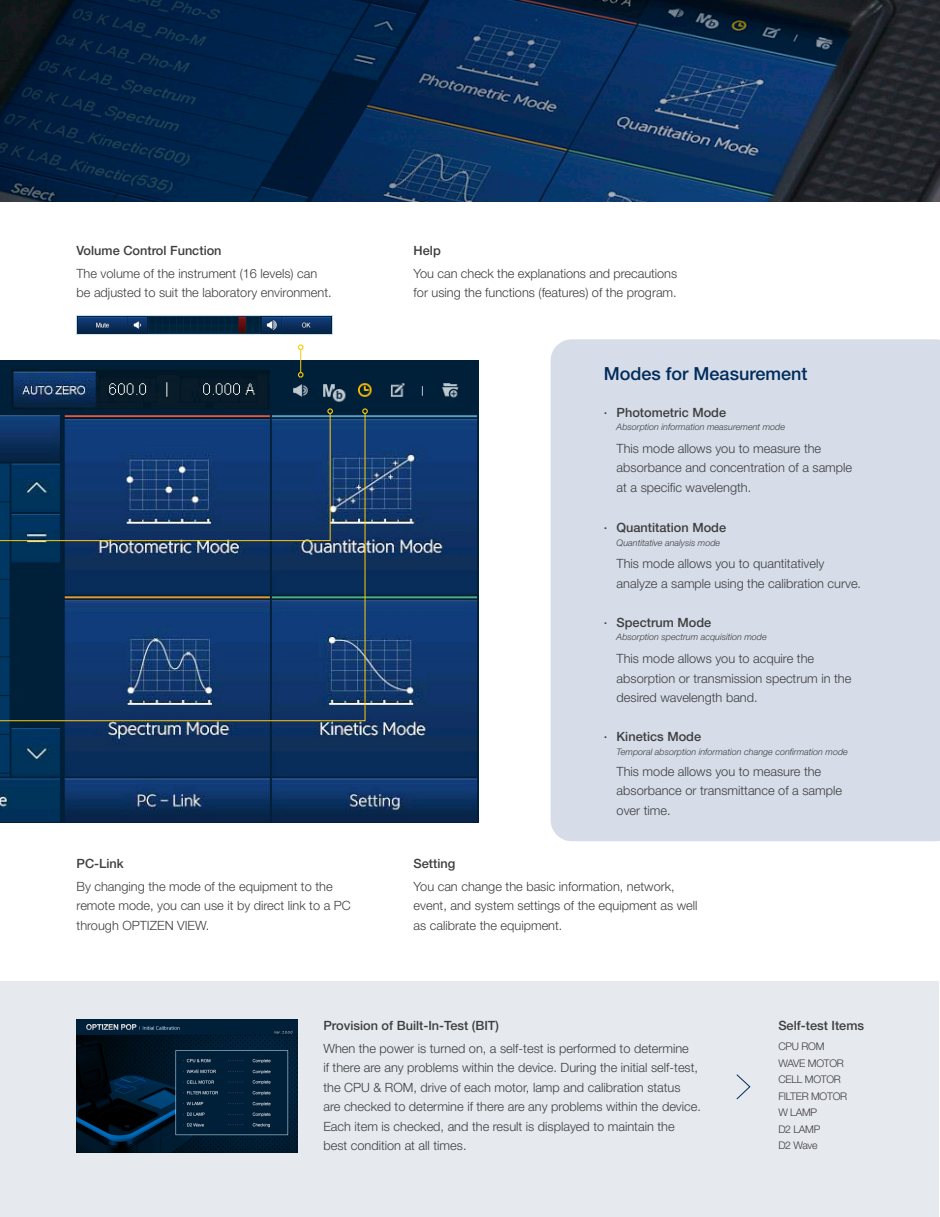
<style>
.page{position:relative;width:940px;height:1217px;background:#fff}
.page>*{position:absolute;margin:0;border:0;box-sizing:border-box;transform-origin:0 0}
.t1{font:500 18px "Helvetica Neue LT Std";color:#002b5a}
.t2{font:300 12.75px "Helvetica Neue LT Std";color:#3e3e3f}
.t3{font:500 12.75px "Helvetica Neue LT Std";color:#3e3e3f}
.t4{font:300 10.5px "Helvetica Neue LT Std";letter-spacing:-.025em;color:#3e3b3b}
.t5{font:italic 300 9px "Helvetica Neue LT Std";color:#3e3e3f}
</style>
<div class="page">
<div style="left:550px;top:339px;width:390px;height:502px;background:#d6dce8"></div>
<div style="left:0;top:981px;width:938px;height:235px;background:#e6e9ee"></div>
<img style="left:0;top:360px;width:478px;height:462px">
<img style="left:77px;top:1019px;width:221px;height:133px">
<svg style="left:0;top:0;width:940px;height:201px;background:#0b294c"></svg>
<svg style="left:736px;top:1074px;width:14px;height:25px"></svg>
<svg style="left:0;top:408px;width:333px;height:4px"></svg>
<svg style="left:0;top:412px;width:366px;height:309px;background:#153967"></svg>
<svg style="left:362px;top:408px;width:6px;height:6px"></svg>
<img style="left:76px;top:316px;width:256px;height:19px">
<svg style="left:298px;top:344px;width:5px;height:33px"></svg>
<p class="t3" style="left:77px;top:243px;width:147px">Volume Control Function</p>
<p class="t2" style="left:77px;top:265px;width:242px">The volume of the instrument (16 levels) can</p>
<p class="t2" style="left:77px;top:285px;width:257px">be adjusted to suit the laboratory environment.</p>
<p class="t3" style="left:77px;top:855px;width:49px">PC-Link</p>
<p class="t2" style="left:77px;top:878px;width:258px">By changing the mode of the equipment to the</p>
<p class="t2" style="left:77px;top:897px;width:276px">remote mode, you can use it by direct link to a PC</p>
<p class="t2" style="left:77px;top:917px;width:134px">through OPTIZEN VIEW.</p>
<p class="t3" style="left:414px;top:243px;width:29px">Help</p>
<p class="t2" style="left:414px;top:265px;width:265px">You can check the explanations and precautions</p>
<p class="t2" style="left:414px;top:285px;width:265px">for using the functions (features) of the program.</p>
<p class="t1" style="left:604px;top:363px;width:205px">Modes for Measurement</p>
<p class="t3" style="left:604px;top:404px;width:124px">· Photometric Mode</p>
<p class="t5" style="left:616px;top:421px;width:170px">Absorption information measurement mode</p>
<p class="t2" style="left:616px;top:440px;width:206px">This mode allows you to measure the</p>
<p class="t2" style="left:616px;top:460px;width:237px">absorbance and concentration of a sample</p>
<p class="t2" style="left:616px;top:479px;width:136px">at a specific wavelength.</p>
<p class="t3" style="left:604px;top:520px;width:124px">· Quantitation Mode</p>
<p class="t5" style="left:616px;top:537px;width:105px">Quantitative analysis mode</p>
<p class="t2" style="left:616px;top:556px;width:209px">This mode allows you to quantitatively</p>
<p class="t2" style="left:616px;top:575px;width:246px">analyze a sample using the calibration curve.</p>
<p class="t3" style="left:604px;top:614px;width:109px">· Spectrum Mode</p>
<p class="t5" style="left:616px;top:631px;width:152px">Absorption spectrum acquisition mode</p>
<p class="t2" style="left:616px;top:650px;width:199px">This mode allows you to acquire the</p>
<p class="t2" style="left:616px;top:670px;width:236px">absorption or transmission spectrum in the</p>
<p class="t2" style="left:616px;top:689px;width:143px">desired wavelength band.</p>
<p class="t3" style="left:604px;top:728px;width:99px">· Kinetics Mode</p>
<p class="t5" style="left:616px;top:746px;width:233px">Temporal absorption information change confirmation mode</p>
<p class="t2" style="left:616px;top:763px;width:206px">This mode allows you to measure the</p>
<p class="t2" style="left:616px;top:782px;width:227px">absorbance or transmittance of a sample</p>
<p class="t2" style="left:616px;top:802px;width:56px">over time.</p>
<p class="t3" style="left:414px;top:855px;width:43px">Setting</p>
<p class="t2" style="left:414px;top:878px;width:262px">You can change the basic information, network,</p>
<p class="t2" style="left:414px;top:897px;width:285px">event, and system settings of the equipment as well</p>
<p class="t2" style="left:414px;top:917px;width:150px">as calibrate the equipment.</p>
<p class="t3" style="left:323px;top:1017px;width:177px">Provision of Built-In-Test (BIT)</p>
<p class="t2" style="left:323px;top:1040px;width:367px">When the power is turned on, a self-test is performed to determine</p>
<p class="t2" style="left:323px;top:1059px;width:376px">if there are any problems within the device. During the initial self-test,</p>
<p class="t2" style="left:323px;top:1079px;width:359px">the CPU &amp; ROM, drive of each motor, lamp and calibration status</p>
<p class="t2" style="left:323px;top:1098px;width:379px">are checked to determine if there are any problems within the device.</p>
<p class="t2" style="left:323px;top:1118px;width:353px">Each item is checked, and the result is displayed to maintain the</p>
<p class="t2" style="left:323px;top:1137px;width:145px">best condition at all times.</p>
<p class="t3" style="left:778px;top:1017px;width:87px">Self-test Items</p>
<p class="t4" style="left:778px;top:1039px;width:48px">CPU ROM</p>
<p class="t4" style="left:778px;top:1056px;width:67px">WAVE MOTOR</p>
<p class="t4" style="left:778px;top:1072px;width:64px">CELL MOTOR</p>
<p class="t4" style="left:778px;top:1089px;width:70px">FILTER MOTOR</p>
<p class="t4" style="left:778px;top:1105px;width:40px">W LAMP</p>
<p class="t4" style="left:778px;top:1122px;width:43px">D2 LAMP</p>
<p class="t4" style="left:778px;top:1138px;width:41px">D2 Wave</p>
</div>
